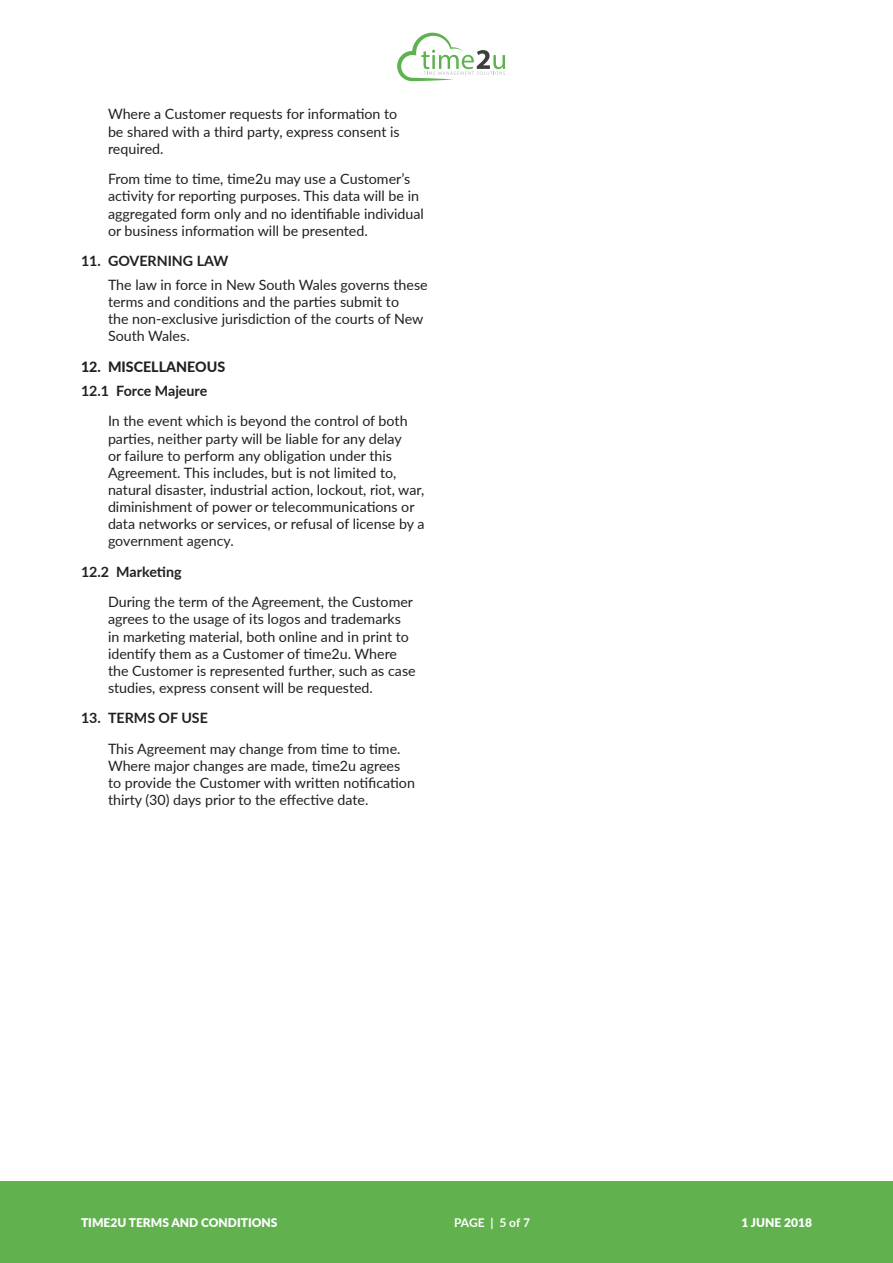
<style>
.page{position:relative;width:893px;height:1263px;background:#fff}
.page>*{position:absolute;margin:0;border:0;box-sizing:border-box;transform-origin:0 0}
.Normal_Indented{font:14.25px/17.1px "Lato";color:#231f20}
.t1{font:700 14.25px "Lato";color:#231f20}
.t2{font:800 14.25px "Lato";color:#231f20}
.t3{font:900 12px "Lato";color:#fff}
.t4{font:700 12px "Lato";letter-spacing:-.015em;color:#fff}
</style>
<div class="page">
<div style="left:0;top:1182px;width:893px;height:81px;background:#62b14f"></div>
<svg style="left:397px;top:33px;width:108px;height:48px"></svg>
<p class="Normal_Indented" style="left:108px;top:105px;width:293px">Where a Customer requests for information to be shared with a third party, express consent is required.</p>
<p class="Normal_Indented" style="left:108px;top:170px;width:317px">From time to time, time2u may use a Customer’s activity for reporting purposes. This data will be in aggregated form only and no identifiable individual or business information will be presented.</p>
<p class="t1" style="left:81px;top:250px;width:149px">11. GOVERNING LAW</p>
<p class="Normal_Indented" style="left:108px;top:276px;width:321px">The law in force in New South Wales governs these terms and conditions and the parties submit to<br>the non-exclusive jurisdiction of the courts of New South Wales.</p>
<p class="t2" style="left:81px;top:356px;width:146px">12. MISCELLANEOUS</p>
<p class="t1" style="left:81px;top:380px;width:128px">12.1 Force Majeure</p>
<p class="Normal_Indented" style="left:108px;top:412px;width:318px">In the event which is beyond the control of both parties, neither party will be liable for any delay<br>or failure to perform any obligation under this Agreement. This includes, but is not limited to, natural disaster, industrial action, lockout, riot, war, diminishment of power or telecommunications or data networks or services, or refusal of license by a government agency.</p>
<p class="t1" style="left:81px;top:561px;width:102px">12.2 Marketing</p>
<p class="Normal_Indented" style="left:108px;top:593px;width:309px">During the term of the Agreement, the Customer agrees to the usage of its logos and trademarks in marketing material, both online and in print to identify them as a Customer of time2u. Where the Customer is represented further, such as case studies, express consent will be requested.</p>
<p class="t1" style="left:81px;top:708px;width:128px">13. TERMS OF USE</p>
<p class="Normal_Indented" style="left:108px;top:740px;width:308px">This Agreement may change from time to time.<br>Where major changes are made, time2u agrees to provide the Customer with written notification thirty (30) days prior to the effective date.</p>
<p class="t3" style="left:81px;top:1214px;width:198px">TIME2U TERMS AND CONDITIONS</p>
<p class="t4" style="left:454px;top:1214px;width:77px">PAGE | 5 of 7</p>
<p class="t3" style="left:741px;top:1214px;width:72px">1 JUNE 2018</p>
</div>
